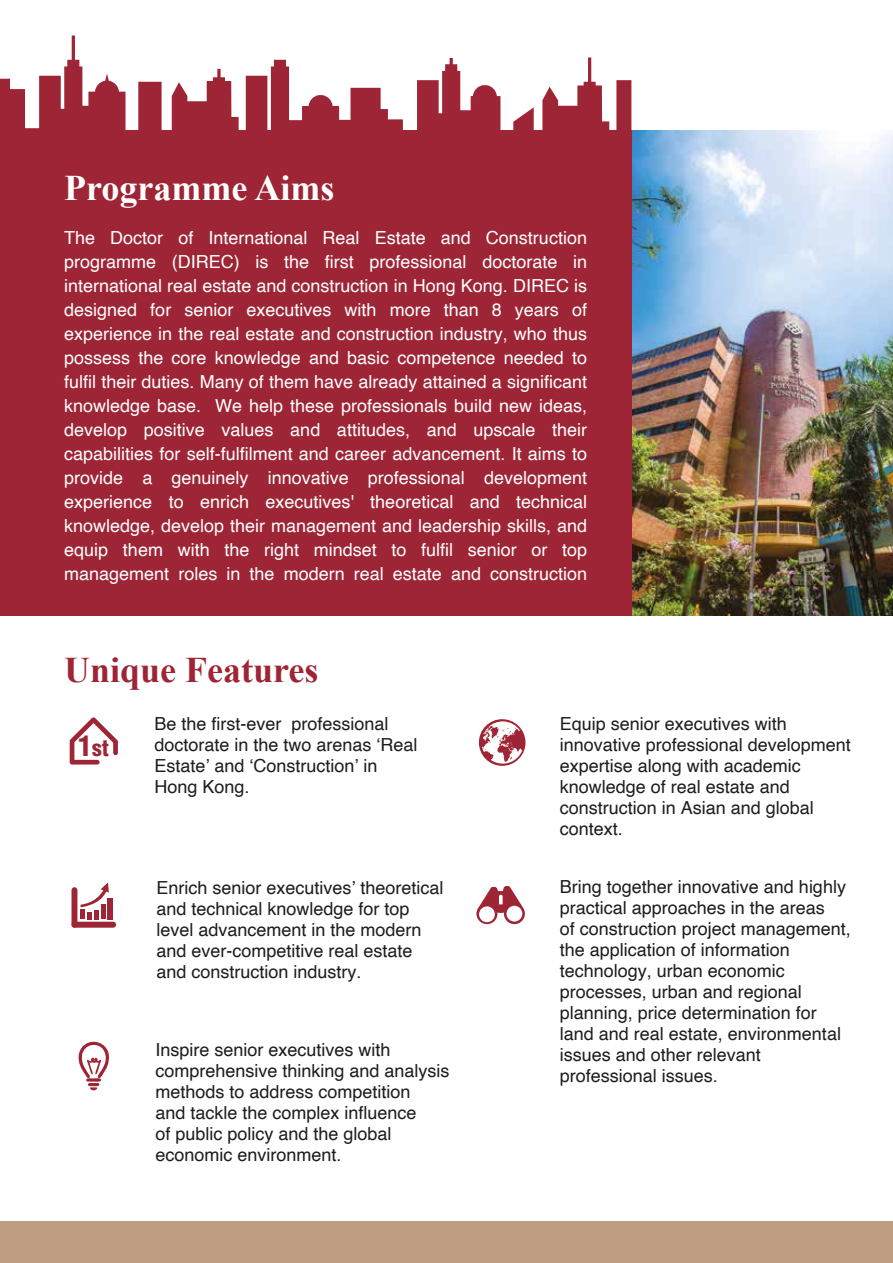
<style>
.page{position:relative;width:893px;height:1263px;background:#fff}
.page>*{position:absolute;margin:0;border:0;box-sizing:border-box;transform-origin:0 0}
.t1{font:700 36px "Times New Roman";color:#9e2535}
.t2{font:700 36px "Times New Roman";color:#fff}
.t3{font:900 condensed 21.75px "Helvetica LT";color:#9e2535}
.t4{font:18px/21px "Helvetica";color:#1d1d1b}
.t5{font:18px/24px "Helvetica";color:#fff;text-align:justify}
.s1{font-size:27.75px}
</style>
<div class="page">
<img style="left:631px;top:130px;width:262px;height:486px">
<svg style="left:0;top:36px;width:631px;height:94px"></svg>
<div style="left:0;top:130px;width:631px;height:486px;background:#9e2535"></div>
<div style="left:0;top:1221px;width:893px;height:42px;background:#bf9d83"></div>
<svg style="left:78px;top:1042px;width:31px;height:48px"></svg>
<svg style="left:476px;top:886px;width:49px;height:38px"></svg>
<svg style="left:479px;top:719px;width:46px;height:47px"></svg>
<div style="left:107px;top:898px;width:6px;height:21px;background:#9e2535"></div>
<svg style="left:80px;top:882px;width:29px;height:37px"></svg>
<div style="left:71px;top:887px;width:6px;height:41px;background:#9e2535;border-radius:3px"></div>
<div style="left:72px;top:922px;width:44px;height:6px;background:#9e2535;border-radius:3px"></div>
<svg style="left:70px;top:717px;width:48px;height:47px"></svg>
<h1 class="t2" style="left:64px;top:162px;width:272px">Programme Aims</h1>
<p class="t5" style="left:64px;top:226px;width:525px">The Doctor of International Real Estate and Construction programme (DIREC) is the first professional doctorate in international real estate and construction in Hong Kong. DIREC is designed for senior executives with more than 8 years of experience in the real estate and construction industry, who thus possess the core knowledge and basic competence needed to fulfil their duties. Many of them have already attained a significant knowledge base. We help these professionals build new ideas, develop positive values and attitudes, and upscale their capabilities for self-fulfilment and career advancement. It aims to provide a genuinely innovative professional development experience to enrich executives' theoretical and technical knowledge, develop their management and leadership skills, and equip them with the right mindset to fulfil senior or top management roles in the modern real estate and construction</p>
<h1 class="t1" style="left:64px;top:643px;width:256px">Unique Features</h1>
<p class="t3" style="left:78px;top:734px;width:32px"><span class="s1">1</span>st</p>
<p class="t4" style="left:154px;top:714px;width:265px">Be the first-ever professional doctorate in the two arenas ‘Real<br>Estate’ and ‘Construction’ in<br>Hong Kong.</p>
<p class="t4" style="left:156px;top:878px;width:289px">Enrich senior executives’ theoretical and technical knowledge for top level advancement in the modern and ever-competitive real estate and construction industry.</p>
<p class="t4" style="left:155px;top:1039px;width:296px">Inspire senior executives with comprehensive thinking and analysis methods to address competition<br>and tackle the complex influence<br>of public policy and the global economic environment.</p>
<p class="t4" style="left:560px;top:714px;width:293px">Equip senior executives with innovative professional development expertise along with academic knowledge of real estate and construction in Asian and global context.</p>
<p class="t4" style="left:560px;top:876px;width:293px">Bring together innovative and highly practical approaches in the areas<br>of construction project management, the application of information technology, urban economic processes, urban and regional planning, price determination for land and real estate, environmental issues and other relevant professional issues.</p>
</div>
